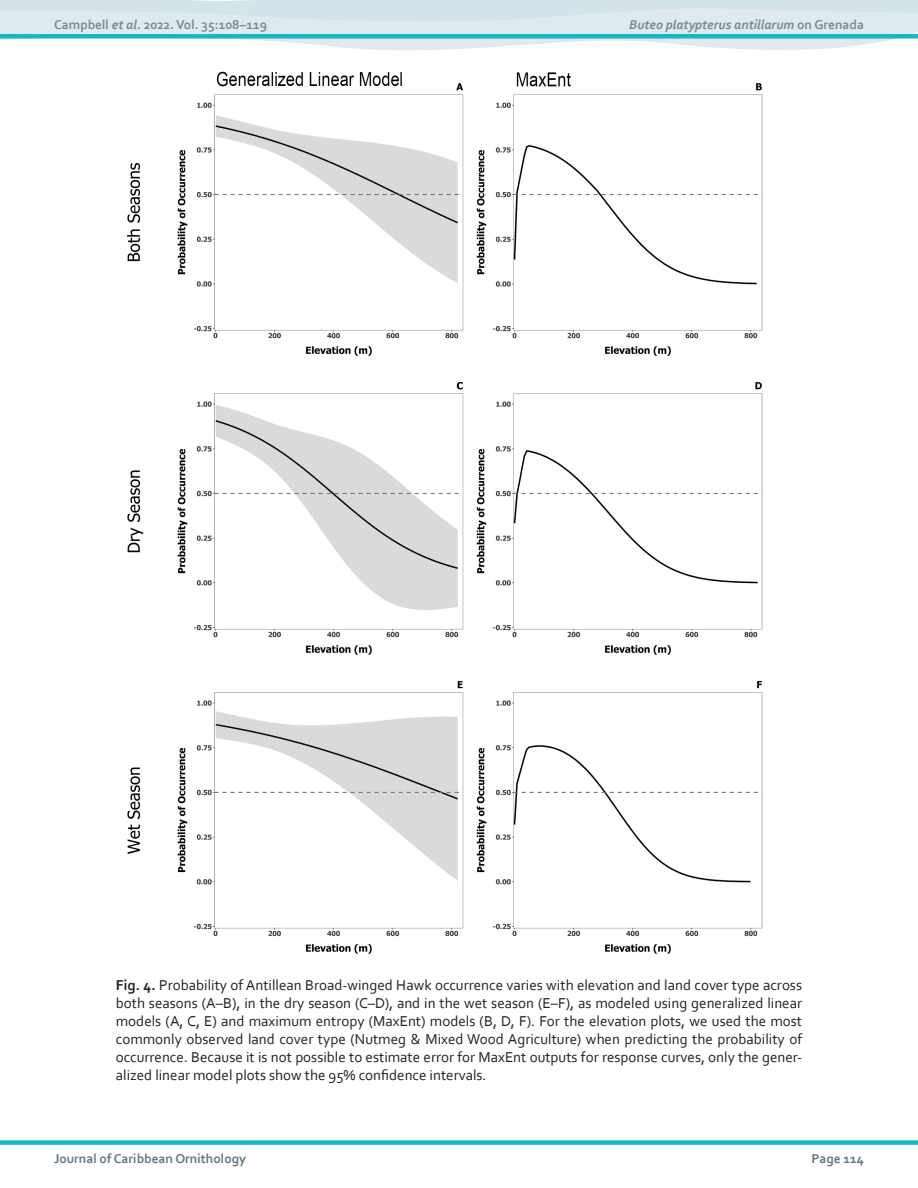
<style>
.page{position:relative;width:918px;height:1188px;background:#fff}
.page>*{position:absolute;margin:0;border:0;box-sizing:border-box;transform-origin:0 0}
.Figure_Legend__P{font:15px/18px "Corbel";color:#231f20;text-align:justify}
.t1{font:700 13.5px "Corbel";color:#5f7682}
.t2{font:italic 700 13.5px "Corbel";color:#758b95}
.t3{font:700 13.5px "Corbel";color:#758b95}
.s1{font-style:italic}
.s2{font-style:normal}
.s3{font-weight:700}
</style>
<div class="page">
<svg style="left:0;top:0;width:918px;height:51px;fill:#deeaee"></svg>
<div style="left:0;top:1140px;width:918px;height:5px;background:#16b7c3"></div>
<img style="left:126px;top:71px;width:637px;height:883px">
<div style="left:0;top:34px;width:918px;height:5px;background:#16b7c3"></div>
<p class="t3" style="left:54px;top:16px;width:215px">Campbell <span class="s1">et al.</span> 2022. Vol. 35:108–119</p>
<p class="t2" style="left:629px;top:16px;width:236px">Buteo platypterus antillarum <span class="s2">on Grenada</span></p>
<p class="Figure_Legend__P" style="left:116px;top:976px;width:688px"><span class="s3">Fig. 4.</span> Probability of Antillean Broad-winged Hawk occurrence varies with elevation and land cover type across both seasons (A–B), in the dry season (C–D), and in the wet season (E–F), as modeled using generalized linear models (A, C, E) and maximum entropy (MaxEnt) models (B, D, F). For the elevation plots, we used the most commonly observed land cover type (Nutmeg &amp; Mixed Wood Agriculture) when predicting the probability of occurrence. Because it is not possible to estimate error for MaxEnt outputs for response curves, only the gener&shy;alized linear model plots show the 95% confidence intervals.</p>
<p class="t1" style="left:54px;top:1150px;width:194px">Journal of Caribbean Ornithology</p>
<p class="t1" style="left:811px;top:1150px;width:54px">Page 114</p>
</div>
